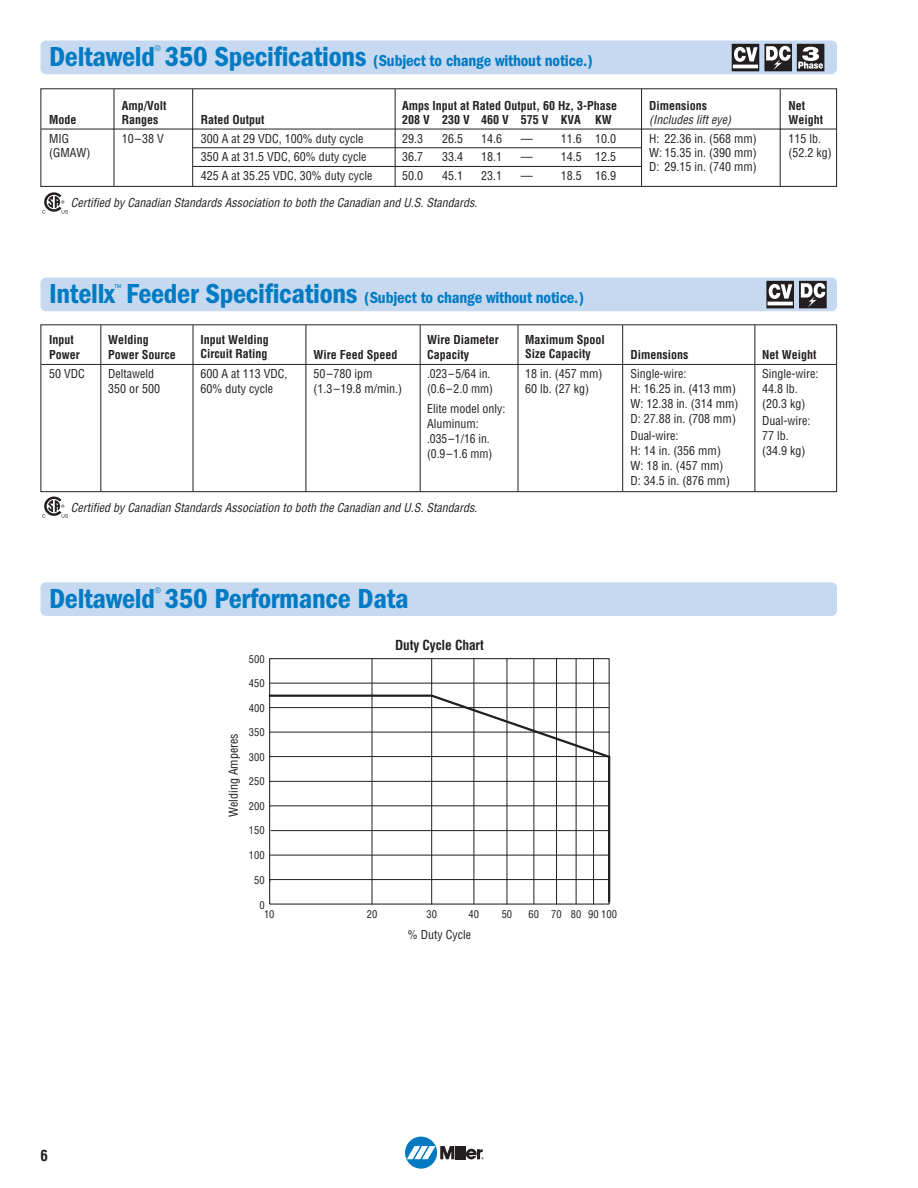
<style>
.page{position:relative;width:918px;height:1188px;background:#fff}
.page>*{position:absolute;margin:0;border:0;box-sizing:border-box;transform-origin:0 0}
.t1{font:28.5px "ITC Franklin Gothic Std Dm Cd";letter-spacing:-.01em;color:#007bc3}
.t2{font:16.5px "ITC Franklin Gothic Std Dm Cd";letter-spacing:-.01em;color:#007bc3}
.t3{font:700 condensed 15px "Helvetica";color:#231f20}
.t4{font:700 condensed 13.5px "Helvetica";letter-spacing:-.01em;color:#231f20}
.t5{font:condensed 12px/15px "Helvetica";color:#231f20}
.t6{font:700 condensed 12px/14.4px "Helvetica";color:#231f20}
.t7{font:italic condensed 12px "Helvetica";color:#231f20}
.t8{font:italic condensed 12px/14.4px "Helvetica";color:#231f20}
.t9{font:condensed 10.5px "Helvetica";color:#231f20}
.t10{font:condensed 9px "Helvetica";color:#007bc3}
.t11{font:condensed 7.5px "Helvetica";color:#007bc3}
.s1{font-size:28.5px}
.s2{font-weight:700;font-style:normal}
</style>
<div class="page">
<div style="left:405px;top:1137px;width:32px;height:32px;background:#0079c2;border-radius:50%"></div>
<svg style="left:407px;top:1146px;width:76px;height:13px"></svg>
<div style="left:40px;top:278px;width:797px;height:33px;background:#c6d9f0;border-radius:5px"></div>
<svg style="left:801px;top:283px;width:23px;height:23px"></svg>
<div style="left:799px;top:281px;width:27px;height:27px;border:1px solid #231f20"></div>
<svg style="left:769px;top:283px;width:23px;height:23px"></svg>
<div style="left:767px;top:281px;width:27px;height:27px;border:1px solid #231f20"></div>
<div style="left:40px;top:324px;width:797px;height:168px;border:1px solid #231f20"></div>
<hr style="left:100px;top:325px;width:1px;height:166px;background:#231f20">
<hr style="left:306px;top:325px;width:1px;height:166px;background:#231f20">
<hr style="left:622px;top:325px;width:1px;height:166px;background:#231f20">
<hr style="left:420px;top:325px;width:1px;height:166px;background:#231f20">
<hr style="left:518px;top:325px;width:1px;height:166px;background:#231f20">
<hr style="left:193px;top:325px;width:1px;height:166px;background:#231f20">
<hr style="left:41px;top:364px;width:795px;height:1px;background:#231f20">
<hr style="left:755px;top:325px;width:1px;height:166px;background:#231f20">
<div style="left:269px;top:658px;width:341px;height:247px;border:1px solid #231f20"></div>
<svg style="left:269px;top:879px;width:339px;height:3px"></svg>
<div style="left:270px;top:781px;width:339px;height:1px;border:1px solid #231f20"></div>
<hr style="left:271px;top:830px;width:338px;height:1px;background:#231f20">
<hr style="left:270px;top:855px;width:339px;height:1px;background:#231f20">
<hr style="left:270px;top:683px;width:339px;height:1px;background:#231f20">
<hr style="left:372px;top:659px;width:1px;height:245px;background:#231f20">
<hr style="left:431px;top:659px;width:1px;height:245px;background:#231f20">
<hr style="left:474px;top:659px;width:1px;height:245px;background:#231f20">
<hr style="left:507px;top:659px;width:1px;height:245px;background:#231f20">
<hr style="left:534px;top:659px;width:1px;height:245px;background:#231f20">
<hr style="left:556px;top:659px;width:1px;height:245px;background:#231f20">
<hr style="left:576px;top:659px;width:1px;height:245px;background:#231f20">
<hr style="left:593px;top:659px;width:1px;height:245px;background:#231f20">
<svg style="left:268px;top:693px;width:343px;height:67px"></svg>
<hr style="left:608px;top:757px;width:2px;height:145px;background:#231f20">
<div style="left:40px;top:582px;width:797px;height:34px;background:#c6d9f0;border-radius:5px"></div>
<svg style="left:42px;top:192px;width:26px;height:22px"></svg>
<svg style="left:42px;top:497px;width:26px;height:21px"></svg>
<div style="left:40px;top:88px;width:797px;height:99px;border:1px solid #231f20"></div>
<hr style="left:114px;top:89px;width:1px;height:97px;background:#231f20">
<hr style="left:192px;top:89px;width:1px;height:97px;background:#231f20">
<hr style="left:395px;top:89px;width:1px;height:97px;background:#231f20">
<hr style="left:780px;top:89px;width:1px;height:97px;background:#231f20">
<hr style="left:641px;top:89px;width:1px;height:97px;background:#231f20">
<hr style="left:41px;top:129px;width:795px;height:1px;background:#231f20">
<hr style="left:193px;top:147px;width:449px;height:1px;background:#231f20">
<hr style="left:193px;top:166px;width:449px;height:1px;background:#231f20">
<div style="left:40px;top:40px;width:797px;height:34px;background:#c6d9f0;border-radius:5px"></div>
<svg style="left:799px;top:46px;width:23px;height:23px"></svg>
<div style="left:797px;top:44px;width:27px;height:27px;border:1px solid #231f20"></div>
<svg style="left:767px;top:46px;width:23px;height:23px"></svg>
<div style="left:765px;top:44px;width:27px;height:27px;border:1px solid #231f20"></div>
<svg style="left:734px;top:46px;width:23px;height:23px"></svg>
<div style="left:732px;top:44px;width:27px;height:27px;border:1px solid #231f20"></div>
<p class="t1" style="left:49px;top:47px;width:107px">Deltaweld</p>
<p class="t11" style="left:155px;top:45px;width:7px">®</p>
<p class="t2" style="left:165px;top:55px;width:430px"><span class="s1">350 Specifications</span> (Subject to change without notice.)</p>
<p class="t6" style="left:49px;top:113px;width:29px">Mode</p>
<p class="t5" style="left:49px;top:132px;width:43px;line-height:14.4px">MIG (GMAW)</p>
<p class="t6" style="left:122px;top:99px;width:46px">Amp/Volt<br>Ranges</p>
<p class="t5" style="left:122px;top:132px;width:44px">10–38 V</p>
<p class="t6" style="left:201px;top:113px;width:65px">Rated Out put</p>
<p class="t5" style="left:201px;top:132px;width:164px">300 A at 29 VDC, 100% duty cycle</p>
<p class="t5" style="left:201px;top:151px;width:167px">350 A at 31.5 VDC, 60% duty cycle</p>
<p class="t5" style="left:201px;top:169px;width:173px">425 A at 35.25 VDC, 30% duty cycle</p>
<p class="t6" style="left:402px;top:99px;width:217px">Amps Input at Rated Output, 60 Hz, 3-Phase<br>208 V 230 V 460 V 575 V KVA KW</p>
<p class="t5" style="left:402px;top:132px;width:22px">29.3</p>
<p class="t5" style="left:442px;top:132px;width:22px">26.5</p>
<p class="t5" style="left:481px;top:132px;width:22px">14.6</p>
<p class="t5" style="left:521px;top:132px;width:97px">— 11.6 10.0</p>
<p class="t5" style="left:402px;top:151px;width:22px">36.7</p>
<p class="t5" style="left:442px;top:151px;width:22px">33.4</p>
<p class="t5" style="left:481px;top:151px;width:22px">18.1</p>
<p class="t5" style="left:521px;top:151px;width:97px">— 14.5 12.5</p>
<p class="t5" style="left:402px;top:169px;width:22px">50.0</p>
<p class="t5" style="left:442px;top:169px;width:22px">45.1</p>
<p class="t5" style="left:481px;top:169px;width:22px">23.1</p>
<p class="t5" style="left:521px;top:169px;width:97px">— 18.5 16.9</p>
<p class="t7" style="left:71px;top:198px;width:408px">Certified by Canadian Standards Association to both the Canadian and U.S. Standards.</p>
<p class="t8" style="left:649px;top:99px;width:86px"><span class="s2">Dimensions </span>(Includes lifteye)</p>
<p class="t5" style="left:649px;top:132px;width:109px">H: 22.36 in. (568 mm)</p>
<p class="t5" style="left:649px;top:146px;width:109px">W: 15.35 in. (390 mm)</p>
<p class="t5" style="left:649px;top:161px;width:109px">D: 29.15 in. (740 mm)</p>
<p class="t6" style="left:788px;top:99px;width:36px">Net<br>Weight</p>
<p class="t5" style="left:788px;top:132px;width:45px;line-height:14.4px">115 lb. (52.2 kg)</p>
<p class="t1" style="left:49px;top:284px;width:67px">Intellx</p>
<p class="t10" style="left:115px;top:284px;width:8px">™</p>
<p class="t2" style="left:126px;top:292px;width:459px"><span class="s1">Feeder Specifications</span> (Subject to change without notice.)</p>
<p class="t6" style="left:49px;top:333px;width:32px;line-height:15px">Input<br>Power</p>
<p class="t5" style="left:49px;top:367px;width:37px">50 VDC</p>
<p class="t6" style="left:108px;top:333px;width:69px;line-height:15px">Welding<br>Power Source</p>
<p class="t5" style="left:108px;top:367px;width:53px">Deltaweld<br>350 or 500</p>
<p class="t6" style="left:201px;top:333px;width:70px">Input Welding<br>Circuit Rating</p>
<p class="t5" style="left:201px;top:367px;width:89px">600 A at 113 VDC,<br>60% duty cycle</p>
<p class="t6" style="left:314px;top:348px;width:85px">Wire Feed Speed</p>
<p class="t5" style="left:314px;top:367px;width:90px">50–780 ipm (1.3–19.8 m/min.)</p>
<p class="t6" style="left:427px;top:333px;width:73px;line-height:15px">Wire Diameter<br>Capacity</p>
<p class="t5" style="left:427px;top:367px;width:68px">.023–5/64 in. (0.6–2.0 mm)</p>
<p class="t5" style="left:427px;top:402px;width:80px">Elite model only:<br>Aluminum: .035–1/16 in. (0.9–1.6 mm)</p>
<p class="t7" style="left:71px;top:503px;width:408px">Certified by Canadian Standards Association to both the Canadian and U.S. Standards.</p>
<p class="t6" style="left:525px;top:333px;width:81px">Maximum Spool<br>Size Capacity</p>
<p class="t5" style="left:525px;top:367px;width:79px">18 in. (457 mm)<br>60 lb. (27 kg)</p>
<p class="t6" style="left:630px;top:348px;width:59px">Dimensions</p>
<p class="t5" style="left:630px;top:367px;width:110px">Single-wire:<br>H: 16.25 in. (413 mm)<br>W: 12.38 in. (314 mm)<br>D: 27.88 in. (708 mm)</p>
<p class="t5" style="left:630px;top:430px;width:101px">Dual-wire:<br>H: 14 in. (356 mm)<br>W: 18 in. (457 mm)<br>D: 34.5 in. (876 mm)</p>
<p class="t6" style="left:762px;top:348px;width:56px">Net Weight</p>
<p class="t5" style="left:762px;top:367px;width:58px">Single-wire:<br>44.8 lb. (20.3 kg)</p>
<p class="t5" style="left:762px;top:415px;width:50px">Dual-wire:<br>77 lb. (34.9 kg)</p>
<p class="t11" style="left:155px;top:587px;width:7px">®</p>
<p class="t1" style="left:49px;top:589px;width:361px">Deltaweld 350 Performance Data</p>
<p class="t5" style="left:227px;top:817px;width:85px;rotate:-90deg">Welding Amperes</p>
<p class="t9" style="left:249px;top:655px;width:17px">500</p>
<p class="t9" style="left:249px;top:679px;width:17px">450</p>
<p class="t9" style="left:249px;top:704px;width:17px">400</p>
<p class="t9" style="left:249px;top:728px;width:17px">350</p>
<p class="t9" style="left:249px;top:753px;width:17px">300</p>
<p class="t9" style="left:249px;top:777px;width:17px">250</p>
<p class="t9" style="left:249px;top:802px;width:17px">200</p>
<p class="t9" style="left:249px;top:826px;width:17px">150</p>
<p class="t9" style="left:249px;top:851px;width:17px">100</p>
<p class="t9" style="left:254px;top:876px;width:12px">50</p>
<p class="t4" style="left:395px;top:640px;width:90px">Duty Cycle Chart</p>
<p class="t9" style="left:259px;top:901px;width:7px">0</p>
<p class="t9" style="left:426px;top:910px;width:12px">30</p>
<p class="t9" style="left:529px;top:910px;width:12px">60</p>
<p class="t9" style="left:571px;top:910px;width:48px">80 90 100</p>
<p class="t9" style="left:264px;top:910px;width:12px">10</p>
<p class="t9" style="left:367px;top:910px;width:12px">20</p>
<p class="t9" style="left:469px;top:910px;width:12px">40</p>
<p class="t9" style="left:502px;top:910px;width:12px">50</p>
<p class="t9" style="left:551px;top:910px;width:12px">70</p>
<p class="t5" style="left:408px;top:928px;width:65px">% Duty Cycle</p>
<p class="t3" style="left:40px;top:1150px;width:9px">6</p>
</div>
